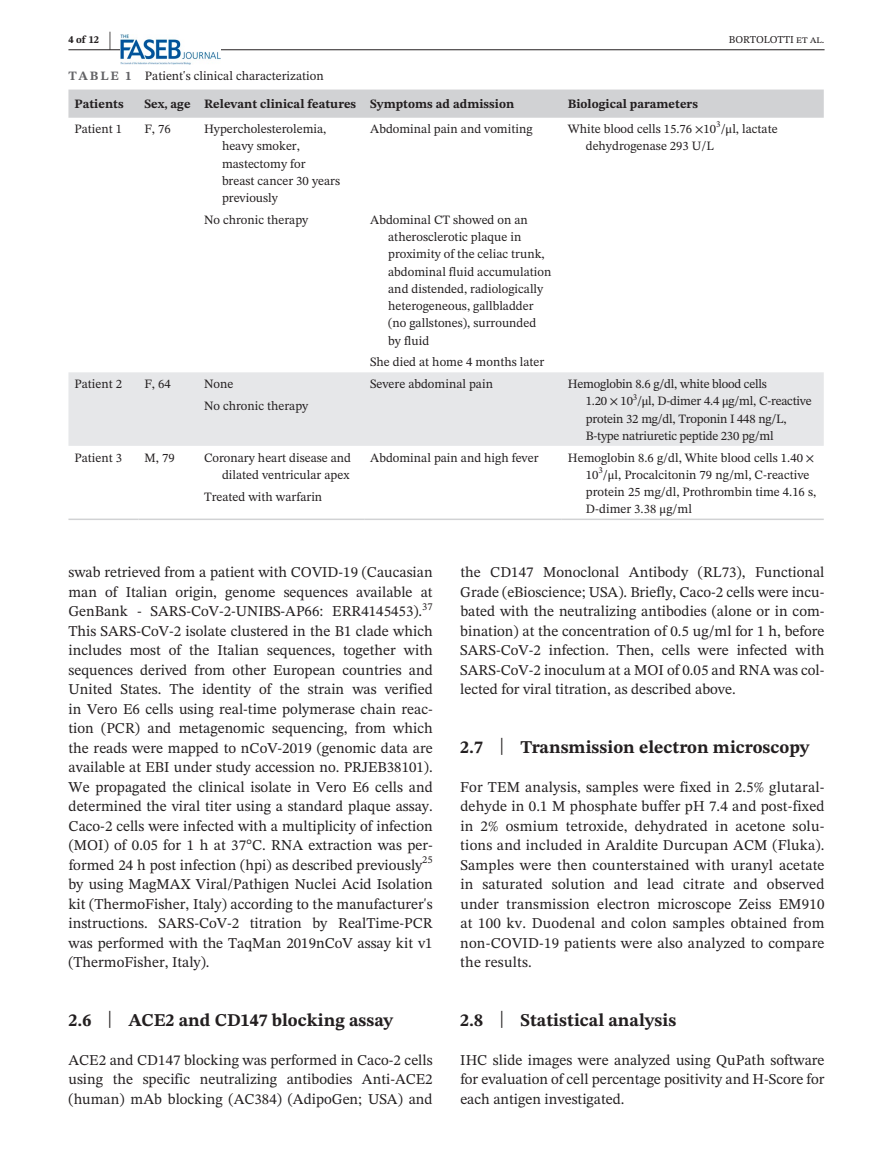
<style>
.page{position:relative;width:893px;height:1174px;background:#fff}
.page>*{position:absolute;margin:0;border:0;box-sizing:border-box;transform-origin:0 0}
.t1{font:700 18px "STIX Two Text";color:#231f20}
.t2{font:15px/19.5px "STIX Two Text";color:#231f20;text-align:justify}
.t3{font:12.75px/17.2px "STIX Two Text";color:#231f20}
.t4{font:12.75px/17.2px "STIX Two Text";letter-spacing:-.02em;color:#231f20}
.t5{font:700 12.75px "STIX Two Text";color:#231f20}
.t6{font:10.5px "STIX Two Text";color:#231f20}
.t7{font:700 10.5px "STIX Two Text";color:#231f20}
.t8{font:8.85px "STIX Two Text";color:#231f20}
.s1{font-size:21px}
.s2{font-weight:700;color:#636366}
.s3{font-family:"STIX"}
.s4{font-weight:400;font-size:23.7px}
</style>
<div class="page">
<hr style="left:68px;top:49px;width:756px;height:1px;background:#231f20">
<img style="left:121px;top:35px;width:99px;height:30px">
<div style="left:68px;top:90px;width:756px;height:28px;background:#d1d2d4"></div>
<div style="left:68px;top:372px;width:756px;height:74px;background:#e6e7e9"></div>
<hr style="left:68px;top:518px;width:70px;height:2px;background:#d1d2d4">
<hr style="left:138px;top:518px;width:60px;height:2px;background:#d1d2d4">
<hr style="left:198px;top:518px;width:166px;height:2px;background:#d1d2d4">
<hr style="left:364px;top:518px;width:198px;height:2px;background:#d1d2d4">
<hr style="left:562px;top:518px;width:262px;height:2px;background:#d1d2d4">
<p class="t7" style="left:68px;top:32px;width:44px">4 of 12 <span class="s1">|</span></p>
<p class="t6" style="left:729px;top:32px;width:97px">BORTOLOTTI et al.</p>
<p class="t3" style="left:68px;top:67px;width:257px"><span class="s2">TABLE 1</span> Patient's clinical characterization</p>
<p class="t5" style="left:74px;top:95px;width:51px">Patients</p>
<p class="t5" style="left:144px;top:95px;width:371px">Sex, age Relevant clinical features Symptoms ad admission</p>
<p class="t5" style="left:568px;top:95px;width:132px">Biological parameters</p>
<p class="t3" style="left:74px;top:120px;width:49px">Patient 1</p>
<p class="t3" style="left:144px;top:120px;width:28px">F, 76</p>
<p class="t3" style="left:222px;top:120px;width:120px;text-indent:-18px">Hypercholesterolemia, heavy smoker, mastectomy for breast cancer 30 years previously</p>
<p class="t3" style="left:370px;top:120px;width:164px">Abdominal pain and vomiting</p>
<p class="t3" style="left:568px;top:120px;width:211px">White blood cells 15.76 ×10 /<span class="s3">μ</span>l, lactate</p>
<p class="t8" style="left:716px;top:118px;width:6px">3</p>
<p class="t3" style="left:586px;top:137px;width:129px">dehydrogenase 293 U/L</p>
<p class="t3" style="left:204px;top:211px;width:106px">No chronic therapy</p>
<p class="t3" style="left:388px;top:211px;width:165px;text-indent:-18px">Abdominal CT showed on an atherosclerotic plaque in proximity of the celiac trunk, abdominal fluid accumulation and distended, radiologically heterogeneous, gallbladder (no gallstones), surrounded by fluid</p>
<p class="t3" style="left:370px;top:353px;width:176px">She died at home 4 months later</p>
<p class="t3" style="left:74px;top:375px;width:49px">Patient 2</p>
<p class="t3" style="left:144px;top:375px;width:28px">F, 64</p>
<p class="t3" style="left:204px;top:375px;width:31px">None</p>
<p class="t3" style="left:370px;top:375px;width:124px">Severe abdominal pain</p>
<p class="t4" style="left:586px;top:375px;width:227px;text-indent:-18px">Hemoglobin 8.6 g/dl, white blood cells<br>1.20 × 10 /<span class="s3">μ</span>l, D-dimer 4.4 <span class="s3">μ</span>g/ml, C-reactive</p>
<p class="t8" style="left:633px;top:390px;width:6px">3</p>
<p class="t4" style="left:586px;top:409px;width:202px">protein 32 mg/dl, Troponin I 448 ng/L,<br>B-type natriuretic peptide 230 pg/ml</p>
<p class="t3" style="left:204px;top:397px;width:106px">No chronic therapy</p>
<p class="t3" style="left:74px;top:448px;width:49px">Patient 3</p>
<p class="t3" style="left:144px;top:448px;width:32px">M, 79</p>
<p class="t3" style="left:204px;top:448px;width:149px;text-align:right">Coronary heart disease and dilated ventricular apex</p>
<p class="t3" style="left:370px;top:448px;width:170px">Abdominal pain and high fever</p>
<p class="t3" style="left:586px;top:448px;width:230px;text-indent:-18px">Hemoglobin 8.6 g/dl, White blood cells 1.40 ×<br>10 /<span class="s3">μ</span>l, Procalcitonin 79 ng/ml, C-reactive</p>
<p class="t8" style="left:598px;top:464px;width:6px">3</p>
<p class="t3" style="left:586px;top:483px;width:232px">protein 25 mg/dl, Prothrombin time 4.16 s,<br>D-dimer 3.38 <span class="s3">μ</span>g/ml</p>
<p class="t3" style="left:204px;top:487px;width:120px">Treated with warfarin</p>
<p class="t2" style="left:68px;top:562px;width:366px">swab retrieved from a patient with COVID-19 (Caucasian man of Italian origin, genome sequences available at GenBank - SARS-CoV-2-UNIBS-AP66: ERR4145453).</p>
<p class="t6" style="left:422px;top:598px;width:12px">37</p>
<p class="t2" style="left:68px;top:621px;width:366px">This SARS-CoV-2 isolate clustered in the B1 clade which includes most of the Italian sequences, together with sequences derived from other European countries and United States. The identity of the strain was verified in Vero E6 cells using real-time polymerase chain reac&shy;tion (PCR) and metagenomic sequencing, from which the reads were mapped to nCoV-2019 (genomic data are available at EBI under study accession no. PRJEB38101).<br>We propagated the clinical isolate in Vero E6 cells and determined the viral titer using a standard plaque assay.<br>Caco-2 cells were infected with a multiplicity of infection (MOI) of 0.05 for 1 h at 37°C. RNA extraction was per&shy;formed 24 h post infection (hpi) as described previously</p>
<p class="t6" style="left:422px;top:852px;width:12px">25</p>
<p class="t2" style="left:68px;top:874px;width:366px">by using MagMAX Viral/Pathigen Nuclei Acid Isolation kit (ThermoFisher, Italy) according to the manufacturer's instructions. SARS-CoV-2 titration by RealTime-PCR was performed with the TaqMan 2019nCoV assay kit v1 (ThermoFisher, Italy).</p>
<p class="t1" style="left:68px;top:1007px;width:326px">2.6 <span class="s4">|</span> ACE2 and CD147 blocking assay</p>
<p class="t2" style="left:68px;top:1050px;width:366px">ACE2 and CD147 blocking was performed in Caco-2 cells using the specific neutralizing antibodies Anti-ACE2 (human) mAb blocking (AC384) (AdipoGen; USA) and</p>
<p class="t2" style="left:460px;top:562px;width:366px">the CD147 Monoclonal Antibody (RL73), Functional Grade (eBioscience; USA). Briefly, Caco-2 cells were incu&shy;bated with the neutralizing antibodies (alone or in com&shy;bination) at the concentration of 0.5 ug/ml for 1 h, before SARS-CoV-2 infection. Then, cells were infected with SARS-CoV-2 inoculum at a MOI of 0.05 and RNA was col&shy;lected for viral titration, as described above.</p>
<p class="t1" style="left:460px;top:734px;width:351px">2.7 <span class="s4">|</span> Transmission electron microscopy</p>
<p class="t2" style="left:460px;top:777px;width:366px">For TEM analysis, samples were fixed in 2.5% glutaral&shy;dehyde in 0.1 M phosphate buffer pH 7.4 and post-fixed in 2% osmium tetroxide, dehydrated in acetone solu&shy;tions and included in Araldite Durcupan ACM (Fluka).<br>Samples were then counterstained with uranyl acetate in saturated solution and lead citrate and observed under transmission electron microscope Zeiss EM910 at 100 kv. Duodenal and colon samples obtained from non-COVID-19 patients were also analyzed to compare the results.</p>
<p class="t1" style="left:460px;top:1007px;width:217px">2.8 <span class="s4">|</span> Statistical analysis</p>
<p class="t2" style="left:460px;top:1050px;width:366px">IHC slide images were analyzed using QuPath software for evaluation of cell percentage positivity and H-Score for each antigen investigated.</p>
</div>
